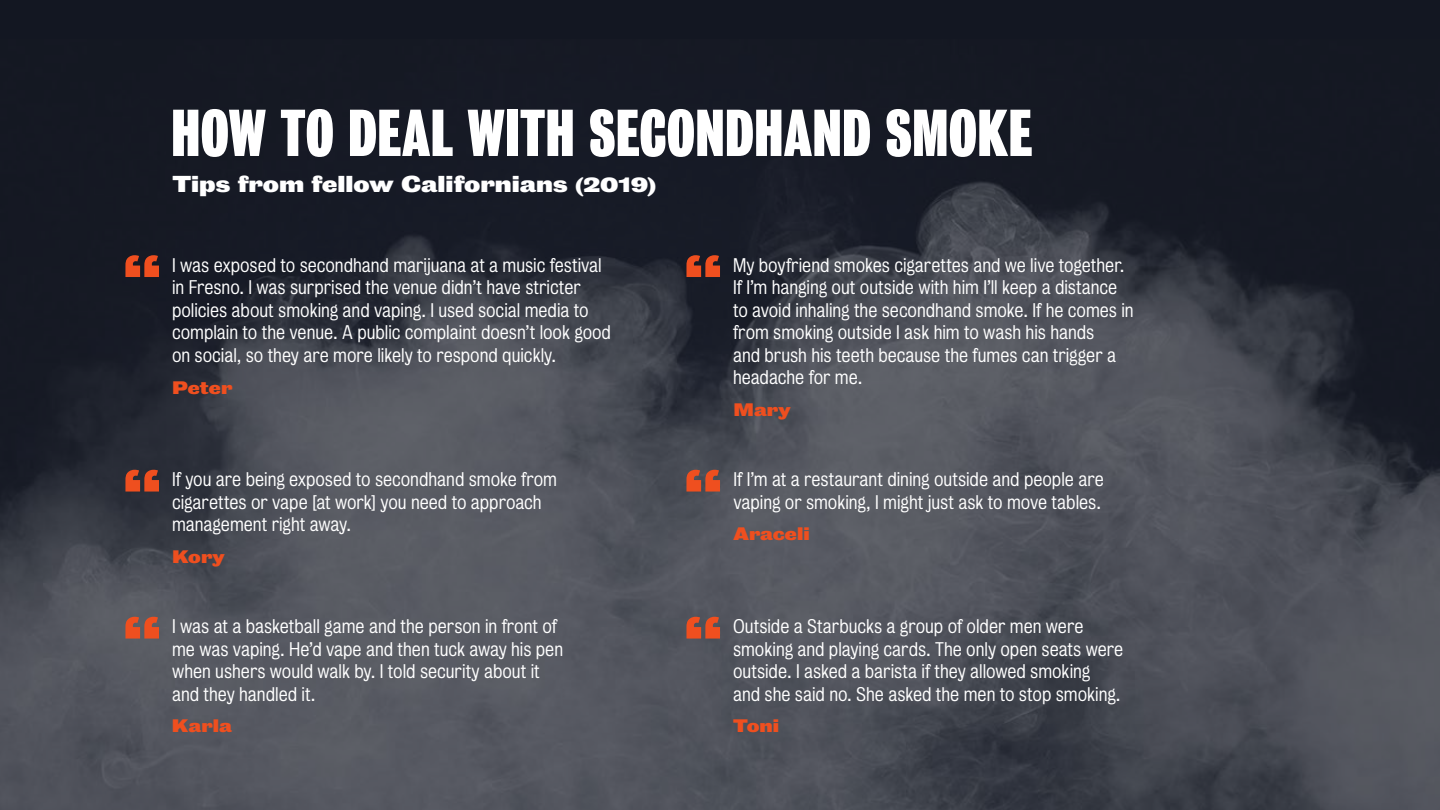
<style>
.page{position:relative;width:1440px;height:810px;background:#131722}
.page>*{position:absolute;margin:0;border:0;box-sizing:border-box;transform-origin:0 0}
.t1{font:900 60.75px "Bureau Grot Wide";color:#ef4f1f}
.t2{font:900 60.3px "Bureau Grot Compressed";letter-spacing:.01em;color:#fff}
.t3{font:900 21px "Bureau Grot Wide";color:#fff}
.t4{font:300 18px/22.5px "Bureau Grot";color:#fff}
.t5{font:900 16.5px "Bureau Grot Wide";color:#ef4f1f}
.s1{font-size:18.75px}
</style>
<div class="page">
<img style="left:0;top:178px;width:1440px;height:632px">
<h2 class="t2" style="left:171px;top:99px;width:862px">HOW TO DEAL WITH SECONDHAND SMOKE</h2>
<p class="t3" style="left:172px;top:171px;width:485px">Tips from fellow Californians <span class="s1">(2019)</span></p>
<h1 class="t1" style="left:122px;top:242px;width:41px">“</h1>
<h1 class="t1" style="left:683px;top:242px;width:41px">“</h1>
<p class="t4" style="left:172px;top:254px;width:440px">I was exposed to secondhand marijuana at a music festival in Fresno. I was surprised the venue didn’t have stricter policies about smoking and vaping. I used social media to complain to the venue. A public complaint doesn’t look good on social, so they are more likely to respond quickly.</p>
<p class="t4" style="left:733px;top:254px;width:402px">My boyfriend smokes cigarettes and we live together.<br>If I’m hanging out outside with him I’ll keep a distance to avoid inhaling the secondhand smoke. If he comes in from smoking outside I ask him to wash his hands<br>and brush his teeth because the fumes can trigger a headache for me.</p>
<p class="t5" style="left:172px;top:377px;width:62px">Peter</p>
<p class="t5" style="left:733px;top:400px;width:59px">Mary</p>
<h1 class="t1" style="left:122px;top:457px;width:41px">“</h1>
<h1 class="t1" style="left:683px;top:457px;width:41px">“</h1>
<p class="t4" style="left:172px;top:468px;width:387px">If you are being exposed to secondhand smoke from cigarettes or vape [at work] you need to approach management right away.</p>
<p class="t4" style="left:733px;top:468px;width:372px">If I’m at a restaurant dining outside and people are vaping or smoking, I might just ask to move tables.</p>
<p class="t5" style="left:733px;top:524px;width:78px">Araceli</p>
<p class="t5" style="left:172px;top:546px;width:54px">Kory</p>
<h1 class="t1" style="left:122px;top:604px;width:41px">“</h1>
<h1 class="t1" style="left:683px;top:604px;width:41px">“</h1>
<p class="t4" style="left:172px;top:615px;width:393px">I was at a basketball game and the person in front of me was vaping. He’d vape and then tuck away his pen when ushers would walk by. I told security about it and they handled it.</p>
<p class="t4" style="left:733px;top:615px;width:392px">Outside a Starbucks a group of older men were smoking and playing cards. The only open seats were outside. I asked a barista if they allowed smoking<br>and she said no. She asked the men to stop smoking.</p>
<p class="t5" style="left:172px;top:716px;width:62px">Karla</p>
<p class="t5" style="left:733px;top:716px;width:47px">Toni</p>
</div>
